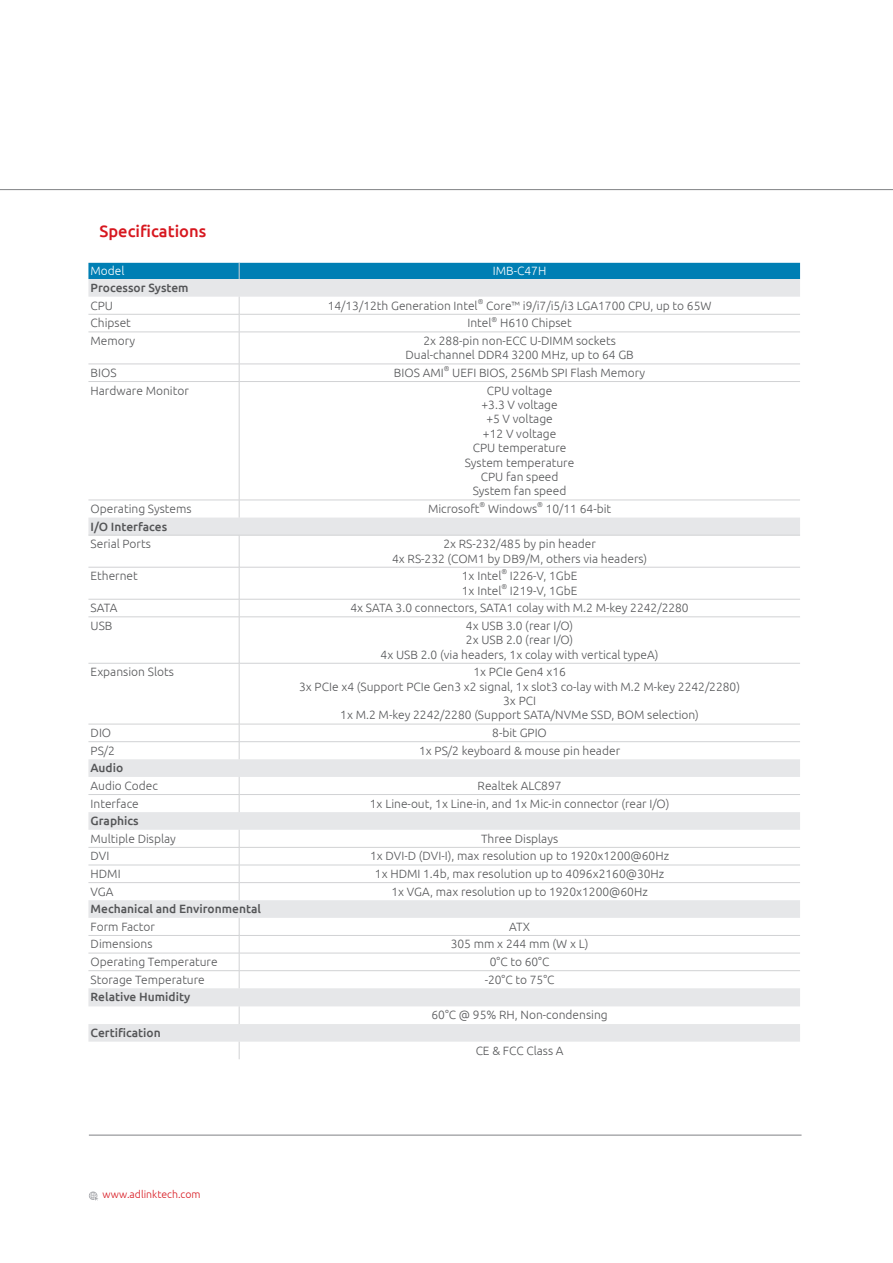
<style>
.page{position:relative;width:893px;height:1263px;background:#fff}
.page>*{position:absolute;margin:0;border:0;box-sizing:border-box;transform-origin:0 0}
.t1{font:500 16.5px "Ubuntu";color:#d7171f}
.t2{font:300 12px/14.4px "Ubuntu";color:#57585a;text-align:center}
.t3{font:500 12px "Ubuntu";color:#545557}
.t4{font:300 12px "Ubuntu";color:#fff}
.t5{font:300 10.5px "Ubuntu";color:#d7171f}
.t6{font:300 7.05px "Ubuntu";color:#57585a}
</style>
<div class="page">
<hr style="left:89px;top:1135px;width:712px;height:1px;background:#808285">
<svg style="left:89px;top:1191px;width:9px;height:10px"></svg>
<svg style="left:88px;top:279px;width:712px;height:763px"></svg>
<div style="left:88px;top:263px;width:712px;height:16px;background:#007fb4"></div>
<hr style="left:88px;top:314px;width:151px;height:1px;background:#d1d2d4">
<hr style="left:239px;top:314px;width:561px;height:1px;background:#d1d2d4">
<svg style="left:239px;top:297px;width:1px;height:35px"></svg>
<hr style="left:88px;top:332px;width:151px;height:1px;background:#d1d2d4">
<hr style="left:239px;top:332px;width:561px;height:1px;background:#d1d2d4">
<hr style="left:239px;top:332px;width:1px;height:32px;background:#d1d2d4">
<hr style="left:88px;top:364px;width:151px;height:1px;background:#d1d2d4">
<hr style="left:239px;top:364px;width:561px;height:1px;background:#d1d2d4">
<svg style="left:239px;top:364px;width:1px;height:17px"></svg>
<hr style="left:88px;top:381px;width:151px;height:1px;background:#d1d2d4">
<hr style="left:239px;top:381px;width:561px;height:1px;background:#d1d2d4">
<hr style="left:239px;top:382px;width:1px;height:118px;background:#d1d2d4">
<hr style="left:88px;top:500px;width:151px;height:1px;background:#d1d2d4">
<hr style="left:239px;top:500px;width:561px;height:1px;background:#d1d2d4">
<svg style="left:239px;top:500px;width:1px;height:18px"></svg>
<hr style="left:88px;top:535px;width:151px;height:1px;background:#d1d2d4">
<hr style="left:239px;top:535px;width:561px;height:1px;background:#d1d2d4">
<hr style="left:239px;top:535px;width:1px;height:32px;background:#d1d2d4">
<hr style="left:88px;top:567px;width:151px;height:1px;background:#d1d2d4">
<hr style="left:239px;top:567px;width:561px;height:1px;background:#d1d2d4">
<hr style="left:239px;top:567px;width:1px;height:32px;background:#d1d2d4">
<hr style="left:88px;top:599px;width:151px;height:1px;background:#d1d2d4">
<hr style="left:239px;top:599px;width:561px;height:1px;background:#d1d2d4">
<svg style="left:239px;top:600px;width:1px;height:17px"></svg>
<hr style="left:88px;top:617px;width:151px;height:1px;background:#d1d2d4">
<hr style="left:239px;top:617px;width:561px;height:1px;background:#d1d2d4">
<hr style="left:239px;top:617px;width:1px;height:46px;background:#d1d2d4">
<hr style="left:88px;top:663px;width:151px;height:1px;background:#d1d2d4">
<hr style="left:239px;top:663px;width:561px;height:1px;background:#d1d2d4">
<hr style="left:239px;top:663px;width:1px;height:61px;background:#d1d2d4">
<hr style="left:88px;top:724px;width:151px;height:1px;background:#d1d2d4">
<hr style="left:239px;top:724px;width:561px;height:1px;background:#d1d2d4">
<hr style="left:88px;top:741px;width:151px;height:1px;background:#d1d2d4">
<hr style="left:239px;top:741px;width:561px;height:1px;background:#d1d2d4">
<svg style="left:239px;top:724px;width:1px;height:35px"></svg>
<hr style="left:88px;top:794px;width:151px;height:1px;background:#d1d2d4">
<hr style="left:239px;top:794px;width:561px;height:1px;background:#d1d2d4">
<svg style="left:239px;top:777px;width:1px;height:35px"></svg>
<hr style="left:88px;top:847px;width:151px;height:1px;background:#d1d2d4">
<hr style="left:239px;top:847px;width:561px;height:1px;background:#d1d2d4">
<hr style="left:88px;top:865px;width:151px;height:1px;background:#d1d2d4">
<hr style="left:239px;top:865px;width:561px;height:1px;background:#d1d2d4">
<hr style="left:88px;top:882px;width:151px;height:1px;background:#d1d2d4">
<hr style="left:239px;top:882px;width:561px;height:1px;background:#d1d2d4">
<svg style="left:239px;top:830px;width:1px;height:70px"></svg>
<hr style="left:88px;top:935px;width:151px;height:1px;background:#d1d2d4">
<hr style="left:239px;top:935px;width:561px;height:1px;background:#d1d2d4">
<hr style="left:88px;top:953px;width:151px;height:1px;background:#d1d2d4">
<hr style="left:239px;top:953px;width:561px;height:1px;background:#d1d2d4">
<hr style="left:88px;top:970px;width:151px;height:1px;background:#d1d2d4">
<hr style="left:239px;top:970px;width:561px;height:1px;background:#d1d2d4">
<svg style="left:239px;top:918px;width:1px;height:70px"></svg>
<svg style="left:239px;top:1006px;width:1px;height:18px"></svg>
<svg style="left:239px;top:1042px;width:1px;height:17px"></svg>
<hr style="left:0;top:189px;width:893px;height:1px;background:#808285">
<p class="t1" style="left:99px;top:221px;width:108px">Specifications</p>
<p class="t4" style="left:91px;top:264px;width:35px">Model</p>
<p class="t4" style="left:493px;top:264px;width:55px">IMB-C47H</p>
<p class="t3" style="left:91px;top:280px;width:100px">Processor System</p>
<p class="t2" style="left:91px;top:298px;width:24px">CPU</p>
<p class="t2" style="left:328px;top:298px;width:152px">14/13/12th Generation Intel</p>
<p class="t6" style="left:478px;top:297px;width:7px">®</p>
<p class="t2" style="left:486px;top:298px;width:227px">Core™ i9/i7/i5/i3 LGA1700 CPU, up to 65W</p>
<p class="t2" style="left:91px;top:315px;width:42px">Chipset</p>
<p class="t2" style="left:467px;top:315px;width:26px">Intel</p>
<p class="t6" style="left:492px;top:315px;width:7px">®</p>
<p class="t2" style="left:500px;top:315px;width:73px">H610 Chipset</p>
<p class="t2" style="left:91px;top:333px;width:46px">Memory</p>
<p class="t2" style="left:405px;top:333px;width:230px">2x 288-pin non-ECC U-DIMM sockets<br>Dual-channel DDR4 3200 MHz, up to 64 GB</p>
<p class="t2" style="left:91px;top:365px;width:28px">BIOS</p>
<p class="t2" style="left:394px;top:365px;width:51px">BIOS AMI</p>
<p class="t6" style="left:444px;top:364px;width:7px">®</p>
<p class="t2" style="left:452px;top:365px;width:194px">UEFI BIOS, 256Mb SPI Flash Memory</p>
<p class="t2" style="left:91px;top:383px;width:100px">Hardware Monitor</p>
<p class="t2" style="left:465px;top:383px;width:111px">CPU voltage<br>+3.3 V voltage<br>+5 V voltage<br>+12 V voltage<br>CPU temperature<br>System temperature<br>CPU fan speed<br>System fan speed</p>
<p class="t2" style="left:91px;top:501px;width:102px">Operating Systems</p>
<p class="t2" style="left:428px;top:501px;width:53px">Microsoft</p>
<p class="t6" style="left:479px;top:500px;width:7px">®</p>
<p class="t2" style="left:488px;top:501px;width:51px">Windows</p>
<p class="t6" style="left:537px;top:500px;width:7px">®</p>
<p class="t2" style="left:546px;top:501px;width:67px">10/11 64-bit</p>
<p class="t3" style="left:91px;top:519px;width:78px">I/O Interfaces</p>
<p class="t2" style="left:91px;top:536px;width:62px">Serial Ports</p>
<p class="t2" style="left:392px;top:536px;width:257px">2x RS-232/485 by pin header<br>4x RS-232 (COM1 by DB9/M, others via headers)</p>
<p class="t2" style="left:91px;top:568px;width:49px">Ethernet</p>
<p class="t2" style="left:462px;top:568px;width:41px">1x Intel</p>
<p class="t6" style="left:501px;top:568px;width:7px">®</p>
<p class="t2" style="left:510px;top:568px;width:69px">I226-V, 1GbE</p>
<p class="t2" style="left:462px;top:583px;width:41px">1x Intel</p>
<p class="t6" style="left:501px;top:582px;width:7px">®</p>
<p class="t2" style="left:510px;top:583px;width:69px">I219-V, 1GbE</p>
<p class="t2" style="left:91px;top:600px;width:28px">SATA</p>
<p class="t2" style="left:350px;top:600px;width:340px">4x SATA 3.0 connectors, SATA1 colay with M.2 M-key 2242/2280</p>
<p class="t2" style="left:91px;top:618px;width:23px">USB</p>
<p class="t2" style="left:381px;top:618px;width:279px">4x USB 3.0 (rear I/O)<br>2x USB 2.0 (rear I/O)<br>4x USB 2.0 (via headers, 1x colay with vertical typeA)</p>
<p class="t2" style="left:91px;top:664px;width:85px">Expansion Slots</p>
<p class="t2" style="left:299px;top:664px;width:442px">1x PCIe Gen4 x16<br>3x PCIe x4 (Support PCIe Gen3 x2 signal, 1x slot3 co-lay with M.2 M-key 2242/2280)<br>3x PCI<br>1x M.2 M-key 2242/2280 (Support SATA/NVMe SSD, BOM selection)</p>
<p class="t2" style="left:91px;top:725px;width:22px">DIO</p>
<p class="t2" style="left:492px;top:725px;width:56px">8-bit GPIO</p>
<p class="t2" style="left:91px;top:743px;width:26px">PS/2</p>
<p class="t2" style="left:419px;top:743px;width:203px">1x PS/2 keyboard &amp; mouse pin header</p>
<p class="t3" style="left:91px;top:760px;width:34px">Audio</p>
<p class="t2" style="left:91px;top:778px;width:69px">Audio Codec</p>
<p class="t2" style="left:478px;top:778px;width:85px">Realtek ALC897</p>
<p class="t2" style="left:91px;top:796px;width:50px">Interface</p>
<p class="t2" style="left:370px;top:796px;width:301px">1x Line-out, 1x Line-in, and 1x Mic-in connector (rear I/O)</p>
<p class="t3" style="left:91px;top:813px;width:50px">Graphics</p>
<p class="t2" style="left:91px;top:831px;width:87px">Multiple Display</p>
<p class="t2" style="left:481px;top:831px;width:79px">Three Displays</p>
<p class="t2" style="left:91px;top:848px;width:20px">DVI</p>
<p class="t2" style="left:370px;top:848px;width:301px">1x DVI-D (DVI-I), max resolution up to 1920x1200@60Hz</p>
<p class="t2" style="left:91px;top:866px;width:32px">HDMI</p>
<p class="t2" style="left:375px;top:866px;width:291px">1x HDMI 1.4b, max resolution up to 4096x2160@30Hz</p>
<p class="t2" style="left:91px;top:884px;width:24px">VGA</p>
<p class="t2" style="left:391px;top:884px;width:258px">1x VGA, max resolution up to 1920x1200@60Hz</p>
<p class="t3" style="left:91px;top:901px;width:172px">Mechanical and Environmental</p>
<p class="t2" style="left:91px;top:919px;width:66px">Form Factor</p>
<p class="t2" style="left:509px;top:919px;width:23px">ATX</p>
<p class="t2" style="left:91px;top:937px;width:63px">Dimensions</p>
<p class="t2" style="left:451px;top:937px;width:139px">305 mm x 244 mm (W x L)</p>
<p class="t2" style="left:91px;top:954px;width:129px">Operating Temperature</p>
<p class="t2" style="left:490px;top:954px;width:61px">0°C to 60°C</p>
<p class="t2" style="left:91px;top:972px;width:116px">Storage Temperature</p>
<p class="t2" style="left:485px;top:972px;width:71px">-20°C to 75°C</p>
<p class="t3" style="left:91px;top:989px;width:101px">Relative Humidity</p>
<p class="t2" style="left:431px;top:1007px;width:178px">60°C @ 95% RH, Non-condensing</p>
<p class="t3" style="left:91px;top:1025px;width:72px">Certification</p>
<p class="t2" style="left:476px;top:1043px;width:89px">CE &amp; FCC Class A</p>
<p class="t5" style="left:102px;top:1188px;width:100px">www.adlinktech.com</p>
</div>
